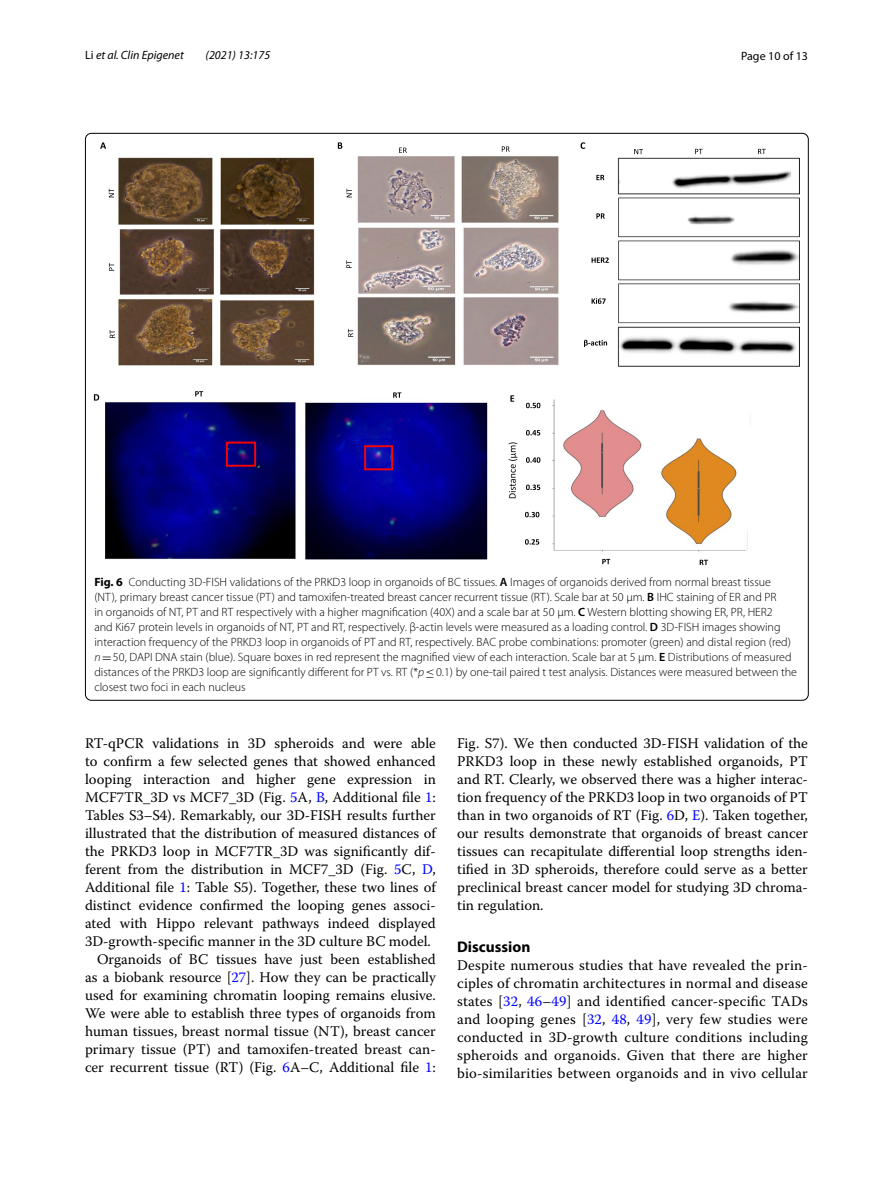
<style>
.page{position:relative;width:893px;height:1187px;background:#fff}
.page>*{position:absolute;margin:0;border:0;box-sizing:border-box;transform-origin:0 0}
.t1{font:700 15.45px "Myriad Pro";color:#000}
.t2{font:14.7px/18px "Warnock Pro";color:#000;text-align:justify}
.t3{font:300 12px/15px "Myriad Pro";color:#000}
.t4{font:italic 12px "Myriad Pro";color:#000}
.t5{font:12px "Myriad Pro";color:#000}
.s1{font-style:normal}
.s2{font-weight:700}
.s3{font-weight:600}
.s4{font-style:italic}
.s5{font-family:"MTSY";font-weight:400}
.s6{color:#00f}
</style>
<div class="page">
<img style="left:105px;top:156px;width:695px;height:409px">
<svg style="left:109px;top:189px;width:5px;height:8px"></svg>
<svg style="left:109px;top:263px;width:5px;height:7px"></svg>
<svg style="left:110px;top:330px;width:5px;height:8px"></svg>
<svg style="left:100px;top:142px;width:6px;height:7px"></svg>
<svg style="left:347px;top:189px;width:5px;height:8px"></svg>
<svg style="left:346px;top:260px;width:6px;height:8px"></svg>
<svg style="left:348px;top:329px;width:5px;height:7px"></svg>
<svg style="left:399px;top:148px;width:8px;height:5px"></svg>
<svg style="left:502px;top:146px;width:8px;height:6px"></svg>
<svg style="left:338px;top:142px;width:4px;height:7px"></svg>
<svg style="left:634px;top:149px;width:9px;height:5px"></svg>
<svg style="left:695px;top:149px;width:8px;height:5px"></svg>
<svg style="left:758px;top:149px;width:8px;height:5px"></svg>
<svg style="left:596px;top:175px;width:8px;height:5px"></svg>
<svg style="left:596px;top:213px;width:9px;height:6px"></svg>
<svg style="left:592px;top:257px;width:17px;height:6px"></svg>
<svg style="left:592px;top:298px;width:14px;height:6px"></svg>
<svg style="left:584px;top:340px;width:23px;height:7px"></svg>
<svg style="left:581px;top:142px;width:4px;height:7px"></svg>
<svg style="left:225px;top:440px;width:169px;height:31px;background:#241277"></svg>
<svg style="left:195px;top:391px;width:8px;height:5px"></svg>
<svg style="left:393px;top:392px;width:8px;height:5px"></svg>
<svg style="left:94px;top:394px;width:5px;height:6px"></svg>
<svg style="left:510px;top:395px;width:4px;height:6px"></svg>
<svg style="left:602px;top:559px;width:8px;height:5px"></svg>
<svg style="left:700px;top:559px;width:8px;height:6px"></svg>
<svg style="left:525px;top:539px;width:14px;height:5px"></svg>
<svg style="left:525px;top:512px;width:14px;height:5px"></svg>
<svg style="left:526px;top:484px;width:14px;height:6px"></svg>
<svg style="left:526px;top:457px;width:14px;height:6px"></svg>
<svg style="left:526px;top:430px;width:14px;height:5px"></svg>
<svg style="left:526px;top:403px;width:14px;height:5px"></svg>
<svg style="left:509px;top:442px;width:8px;height:56px"></svg>
<p class="t4" style="left:85px;top:48px;width:100px"><span class="s1">Li</span> et al. Clin Epigenet</p>
<p class="t4" style="left:206px;top:48px;width:66px">(2021) 13:175</p>
<p class="t5" style="left:741px;top:48px;width:68px">Page 10 of 13</p>
<p class="t3" style="left:94px;top:574px;width:704px"><span class="s2">Fig. 6</span> Conducting 3D-FISH validations of the PRKD3 loop in organoids of BC tissues. <span class="s3">A</span> Images of organoids derived from normal breast tissue<br>(NT), primary breast cancer tissue (PT) and tamoxifen-treated breast cancer recurrent tissue (RT). Scale bar at 50 µm. <span class="s3">B</span> IHC staining of ER and PR<br>in organoids of NT, PT and RT respectively with a higher magnification (40X) and a scale bar at 50 µm. <span class="s3">C</span> Western blotting showing ER, PR, HER2<br>and Ki67 protein levels in organoids of NT, PT and RT, respectively. β-actin levels were measured as a loading control. <span class="s3">D</span> 3D-FISH images showing interaction frequency of the PRKD3 loop in organoids of PT and RT, respectively. BAC probe combinations: promoter (green) and distal region (red) <span class="s4">n</span><span class="s5">=</span>50, DAPI DNA stain (blue). Square boxes in red represent the magnified view of each interaction. Scale bar at 5 µm. <span class="s3">E</span> Distributions of measured distances of the PRKD3 loop are significantly different for PT vs. RT (*<span class="s4">p</span><span class="s5">≤</span>0.1) by one-tail paired t test analysis. Distances were measured between the closest two foci in each nucleus</p>
<p class="t2" style="left:85px;top:733px;width:352px">RT-qPCR validations in 3D spheroids and were able</p>
<p class="t2" style="left:85px;top:751px;width:352px">to confirm a few selected genes that showed enhanced</p>
<p class="t2" style="left:85px;top:769px;width:352px">looping interaction and higher gene expression in</p>
<p class="t2" style="left:85px;top:787px;width:352px">MCF7TR_3D vs MCF7_3D (Fig. <span class="s6">5</span>A, <span class="s6">B</span>, Additional file <span class="s6">1</span>:</p>
<p class="t2" style="left:85px;top:805px;width:352px">Tables S3–S4). Remarkably, our 3D-FISH results further</p>
<p class="t2" style="left:85px;top:823px;width:352px">illustrated that the distribution of measured distances of</p>
<p class="t2" style="left:85px;top:841px;width:352px">the PRKD3 loop in MCF7TR_3D was significantly dif-</p>
<p class="t2" style="left:85px;top:859px;width:352px">ferent from the distribution in MCF7_3D (Fig. <span class="s6">5</span>C, <span class="s6">D</span>,</p>
<p class="t2" style="left:85px;top:877px;width:352px">Additional file <span class="s6">1</span>: Table S5). Together, these two lines of</p>
<p class="t2" style="left:85px;top:895px;width:352px">distinct evidence confirmed the looping genes associ-</p>
<p class="t2" style="left:85px;top:913px;width:352px">ated with Hippo relevant pathways indeed displayed</p>
<p class="t2" style="left:85px;top:931px;width:347px">3D-growth-specific manner in the 3D culture BC model.</p>
<p class="t2" style="left:97px;top:949px;width:340px">Organoids of BC tissues have just been established</p>
<p class="t2" style="left:85px;top:967px;width:352px">as a biobank resource [<span class="s6">27</span>]. How they can be practically</p>
<p class="t2" style="left:85px;top:985px;width:352px">used for examining chromatin looping remains elusive.</p>
<p class="t2" style="left:85px;top:1003px;width:352px">We were able to establish three types of organoids from</p>
<p class="t2" style="left:85px;top:1021px;width:352px">human tissues, breast normal tissue (NT), breast cancer</p>
<p class="t2" style="left:85px;top:1039px;width:352px">primary tissue (PT) and tamoxifen-treated breast can-</p>
<p class="t2" style="left:85px;top:1057px;width:352px">cer recurrent tissue (RT) (Fig. <span class="s6">6</span>A–C, Additional file <span class="s6">1</span>:</p>
<p class="t2" style="left:457px;top:733px;width:352px">Fig. S7). We then conducted 3D-FISH validation of the PRKD3 loop in these newly established organoids, PT and RT. Clearly, we observed there was a higher interac&shy;tion frequency of the PRKD3 loop in two organoids of PT than in two organoids of RT (Fig. <span class="s6">6</span>D, <span class="s6">E</span>). Taken together, our results demonstrate that organoids of breast cancer tissues can recapitulate differential loop strengths iden&shy;tified in 3D spheroids, therefore could serve as a better preclinical breast cancer model for studying 3D chroma&shy;tin regulation.</p>
<p class="t1" style="left:457px;top:936px;width:75px">Discussion</p>
<p class="t2" style="left:457px;top:955px;width:352px">Despite numerous studies that have revealed the prin&shy;ciples of chromatin architectures in normal and disease states [<span class="s6">32</span>, <span class="s6">46</span>–<span class="s6">49</span>] and identified cancer-specific TADs and looping genes [<span class="s6">32</span>, <span class="s6">48</span>, <span class="s6">49</span>], very few studies were conducted in 3D-growth culture conditions including spheroids and organoids. Given that there are higher bio-similarities between organoids and in vivo cellular</p>
</div>
